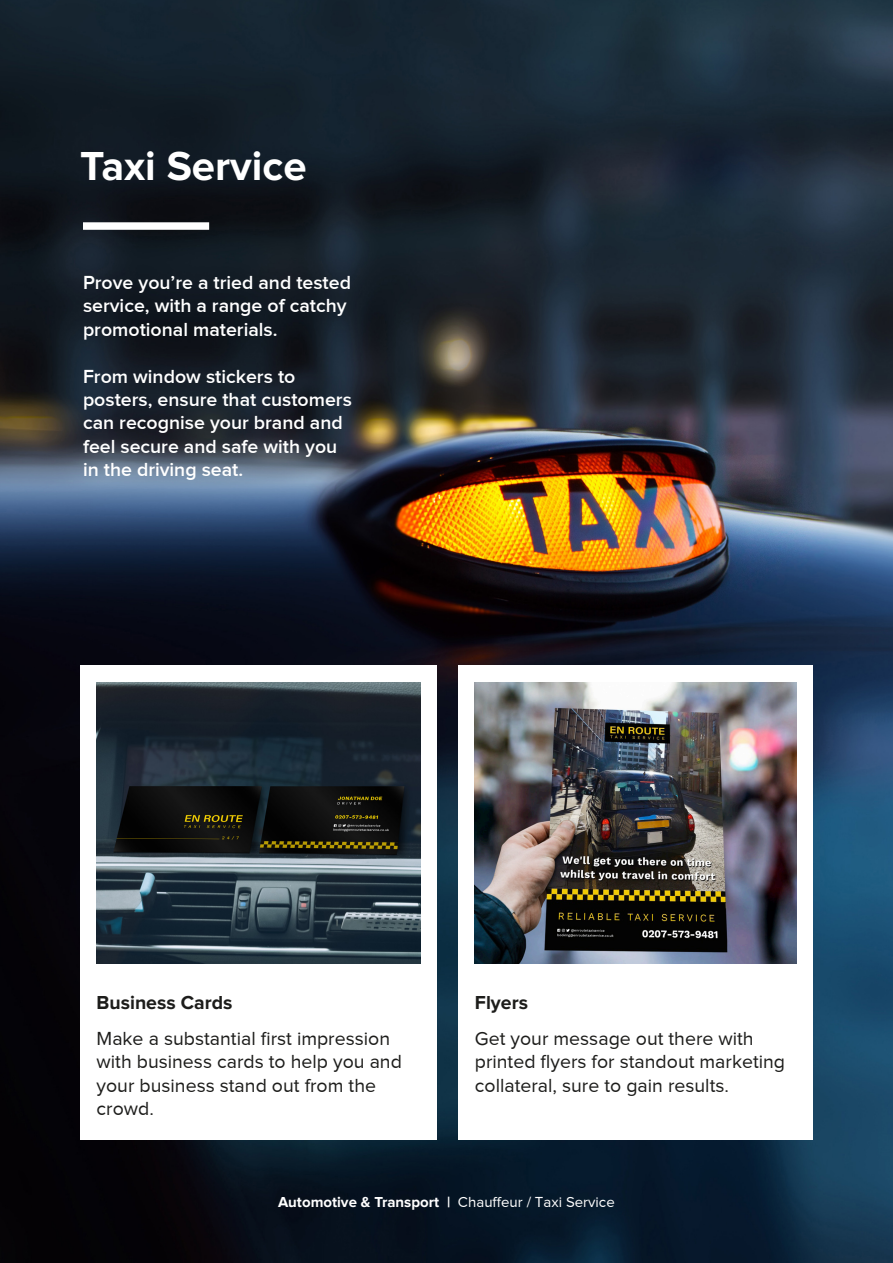
<style>
.page{position:relative;width:893px;height:1263px;background:#fff}
.page>*{position:absolute;margin:0;border:0;box-sizing:border-box;transform-origin:0 0}
.t1{font:700 42px "Proxima Nova";color:#fff}
.t2{font:600 19.5px/23.4px "Proxima Nova";color:#fff}
.t3{font:19.5px/23.4px "Proxima Nova";color:#1d1d1b}
.t4{font:700 19.5px "Proxima Nova";color:#1d1d1b}
.t5{font:700 15px "Proxima Nova";color:#fff}
.s1{font-weight:400}
</style>
<div class="page">
<img style="left:0;top:0;width:893px;height:1263px">
<div style="left:80px;top:665px;width:357px;height:474px;background:#fff"></div>
<div style="left:458px;top:665px;width:355px;height:474px;background:#fff"></div>
<img style="left:97px;top:683px;width:324px;height:281px">
<img style="left:475px;top:683px;width:322px;height:281px">
<div style="left:83px;top:222px;width:126px;height:8px;background:#fff"></div>
<h1 class="t1" style="left:80px;top:142px;width:228px">Taxi Service</h1>
<p class="t2" style="left:83px;top:270px;width:270px">Prove you’re a tried and tested service, with a range of catchy promotional materials.</p>
<p class="t2" style="left:83px;top:364px;width:270px">From window stickers to posters, ensure that customers can recognise your brand and feel secure and safe with you in the driving seat.</p>
<p class="t4" style="left:97px;top:992px;width:137px">Business Cards</p>
<p class="t3" style="left:97px;top:1026px;width:307px">Make a substantial first impression with business cards to help you and your business stand out from the crowd.</p>
<p class="t4" style="left:475px;top:992px;width:55px">Flyers</p>
<p class="t3" style="left:475px;top:1026px;width:312px">Get your message out there with printed flyers for standout marketing collateral, sure to gain results.</p>
<p class="t5" style="left:278px;top:1193px;width:338px">Automotive &amp; Transport | <span class="s1">Chauffeur / Taxi Service</span></p>
</div>
